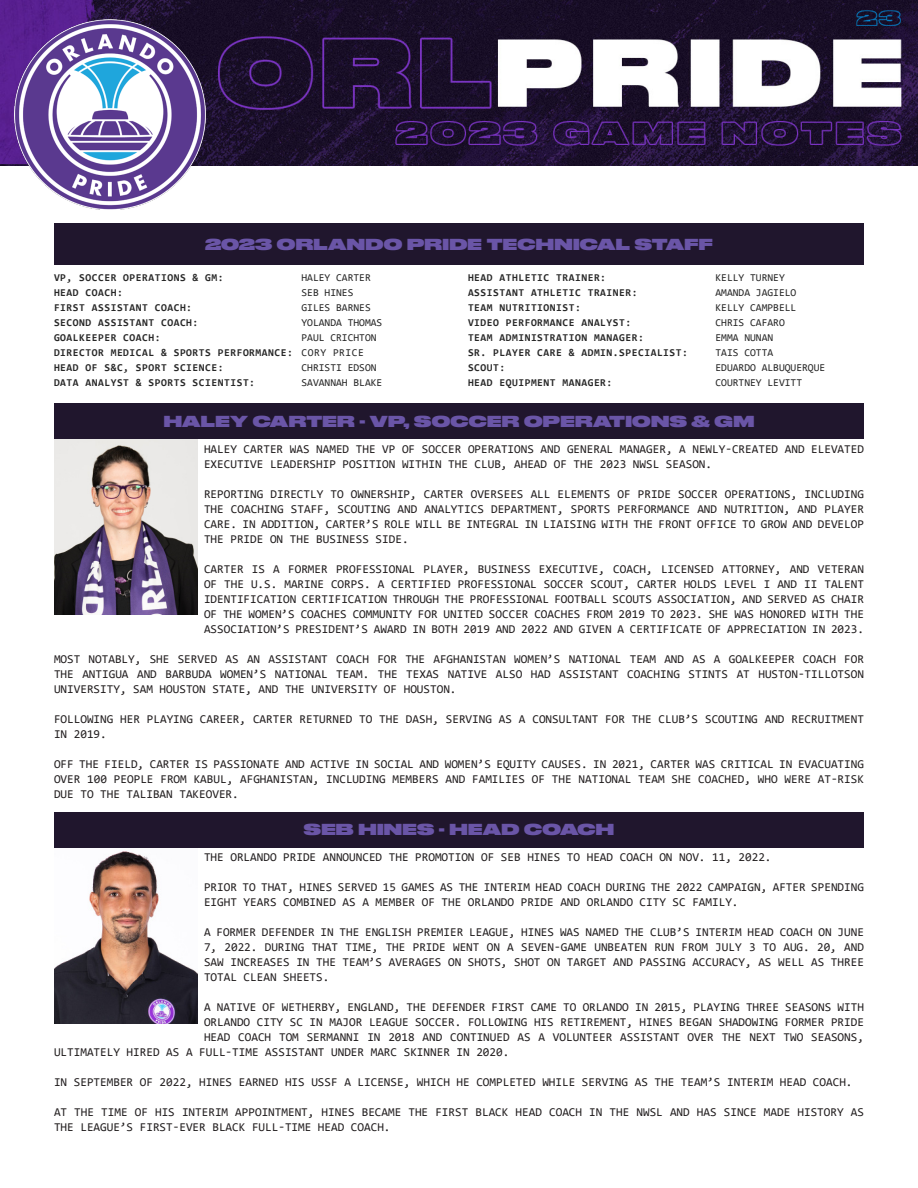
<style>
.page{position:relative;width:918px;height:1188px;background:#fff}
.page>*{position:absolute;margin:0;border:0;box-sizing:border-box;transform-origin:0 0}
.t1{font:15px "Druk Wide Super";letter-spacing:.02em;color:#6a55a7}
.t2{font:12px/15px "Consolas";color:#231f20;text-align:justify}
.t3{font:700 10.5px "Consolas";letter-spacing:.05em;color:#272727}
.t4{font:10.5px "Consolas";color:#272727}
.s1{font-weight:400}
</style>
<div class="page">
<img style="left:0;top:0;width:918px;height:165px">
<img style="left:15px;top:19px;width:190px;height:191px">
<div style="left:54px;top:223px;width:810px;height:42px;background:#20162d"></div>
<img style="left:54px;top:439px;width:144px;height:176px">
<div style="left:54px;top:403px;width:810px;height:36px;background:#20162d"></div>
<img style="left:54px;top:851px;width:144px;height:172px">
<div style="left:54px;top:812px;width:810px;height:36px;background:#20162d"></div>
<p class="t1" style="left:205px;top:231px;width:509px">2023 ORLANDO PRIDE TECHNICAL STAFF</p>
<p class="t3" style="left:54px;top:271px;width:171px">VP, SOCCER OPERATIONS &amp; GM:</p>
<p class="t4" style="left:302px;top:271px;width:71px">HALEY CARTER</p>
<p class="t3" style="left:54px;top:286px;width:70px">HEAD COACH:</p>
<p class="t4" style="left:302px;top:286px;width:53px">SEB HINES</p>
<p class="t3" style="left:54px;top:301px;width:140px">FIRST ASSISTANT COACH:</p>
<p class="t4" style="left:302px;top:301px;width:71px">GILES BARNES</p>
<p class="t3" style="left:54px;top:316px;width:146px">SECOND ASSISTANT COACH:</p>
<p class="t4" style="left:302px;top:316px;width:82px">YOLANDA THOMAS</p>
<p class="t3" style="left:54px;top:331px;width:108px">GOALKEEPER COACH:</p>
<p class="t4" style="left:302px;top:331px;width:77px">PAUL CRICHTON</p>
<p class="t3" style="left:54px;top:346px;width:311px">DIRECTOR MEDICAL &amp; SPORTS PERFORMANCE: <span class="s1">CORY PRICE</span></p>
<p class="t3" style="left:54px;top:361px;width:171px">HEAD OF S&amp;C, SPORT SCIENCE:</p>
<p class="t4" style="left:302px;top:361px;width:77px">CHRISTI EDSON</p>
<p class="t3" style="left:54px;top:376px;width:203px">DATA ANALYST &amp; SPORTS SCIENTIST:</p>
<p class="t4" style="left:302px;top:376px;width:82px">SAVANNAH BLAKE</p>
<p class="t3" style="left:468px;top:271px;width:140px">HEAD ATHLETIC TRAINER:</p>
<p class="t4" style="left:716px;top:271px;width:71px">KELLY TURNEY</p>
<p class="t3" style="left:468px;top:286px;width:171px">ASSISTANT ATHLETIC TRAINER:</p>
<p class="t4" style="left:716px;top:286px;width:82px">AMANDA JAGIELO</p>
<p class="t3" style="left:468px;top:301px;width:114px">TEAM NUTRITIONIST:</p>
<p class="t4" style="left:716px;top:301px;width:82px">KELLY CAMPBELL</p>
<p class="t3" style="left:468px;top:316px;width:165px">VIDEO PERFORMANCE ANALYST:</p>
<p class="t4" style="left:716px;top:316px;width:71px">CHRIS CAFARO</p>
<p class="t3" style="left:468px;top:331px;width:177px">TEAM ADMINISTRATION MANAGER:</p>
<p class="t4" style="left:716px;top:331px;width:59px">EMMA NUNAN</p>
<p class="t3" style="left:468px;top:346px;width:221px">SR. PLAYER CARE &amp; ADMIN.SPECIALIST:</p>
<p class="t4" style="left:715px;top:346px;width:59px">TAIS COTTA</p>
<p class="t3" style="left:468px;top:361px;width:39px">SCOUT:</p>
<p class="t4" style="left:716px;top:361px;width:111px">EDUARDO ALBUQUERQUE</p>
<p class="t3" style="left:468px;top:376px;width:146px">HEAD EQUIPMENT MANAGER:</p>
<p class="t4" style="left:716px;top:376px;width:88px">COURTNEY LEVITT</p>
<p class="t1" style="left:164px;top:409px;width:592px">HALEY CARTER - VP, SOCCER OPERATIONS &amp; GM</p>
<p class="t2" style="left:204px;top:441px;width:662px">HALEY CARTER WAS NAMED THE VP OF SOCCER OPERATIONS AND GENERAL MANAGER, A NEWLY-CREATED AND ELEVATED<br>EXECUTIVE LEADERSHIP POSITION WITHIN THE CLUB, AHEAD OF THE 2023 NWSL SEASON.</p>
<p class="t2" style="left:204px;top:486px;width:662px">REPORTING DIRECTLY TO OWNERSHIP, CARTER OVERSEES ALL ELEMENTS OF PRIDE SOCCER OPERATIONS, INCLUDING THE COACHING STAFF, SCOUTING AND ANALYTICS DEPARTMENT, SPORTS PERFORMANCE AND NUTRITION, AND PLAYER CARE. IN ADDITION, CARTER’S ROLE WILL BE INTEGRAL IN LIAISING WITH THE FRONT OFFICE TO GROW AND DEVELOP THE PRIDE ON THE BUSINESS SIDE.</p>
<p class="t2" style="left:204px;top:561px;width:662px">CARTER IS A FORMER PROFESSIONAL PLAYER, BUSINESS EXECUTIVE, COACH, LICENSED ATTORNEY, AND VETERAN OF THE U.S. MARINE CORPS. A CERTIFIED PROFESSIONAL SOCCER SCOUT, CARTER HOLDS LEVEL I AND II TALENT IDENTIFICATION CERTIFICATION THROUGH THE PROFESSIONAL FOOTBALL SCOUTS ASSOCIATION, AND SERVED AS CHAIR OF THE WOMEN’S COACHES COMMUNITY FOR UNITED SOCCER COACHES FROM 2019 TO 2023. SHE WAS HONORED WITH THE ASSOCIATION’S PRESIDENT’S AWARD IN BOTH 2019 AND 2022 AND GIVEN A CERTIFICATE OF APPRECIATION IN 2023.</p>
<p class="t2" style="left:54px;top:651px;width:812px">MOST NOTABLY, SHE SERVED AS AN ASSISTANT COACH FOR THE AFGHANISTAN WOMEN’S NATIONAL TEAM AND AS A GOALKEEPER COACH FOR THE ANTIGUA AND BARBUDA WOMEN’S NATIONAL TEAM. THE TEXAS NATIVE ALSO HAD ASSISTANT COACHING STINTS AT HUSTON-TILLOTSON UNIVERSITY, SAM HOUSTON STATE, AND THE UNIVERSITY OF HOUSTON.</p>
<p class="t2" style="left:54px;top:711px;width:812px">FOLLOWING HER PLAYING CAREER, CARTER RETURNED TO THE DASH, SERVING AS A CONSULTANT FOR THE CLUB’S SCOUTING AND RECRUITMENT<br>IN 2019.</p>
<p class="t2" style="left:54px;top:756px;width:812px">OFF THE FIELD, CARTER IS PASSIONATE AND ACTIVE IN SOCIAL AND WOMEN’S EQUITY CAUSES. IN 2021, CARTER WAS CRITICAL IN EVACUATING OVER 100 PEOPLE FROM KABUL, AFGHANISTAN, INCLUDING MEMBERS AND FAMILIES OF THE NATIONAL TEAM SHE COACHED, WHO WERE AT-RISK DUE TO THE TALIBAN TAKEOVER.</p>
<p class="t1" style="left:304px;top:817px;width:312px">SEB HINES - HEAD COACH</p>
<p class="t2" style="left:204px;top:850px;width:569px">THE ORLANDO PRIDE ANNOUNCED THE PROMOTION OF SEB HINES TO HEAD COACH ON NOV. 11, 2022.</p>
<p class="t2" style="left:204px;top:880px;width:662px">PRIOR TO THAT, HINES SERVED 15 GAMES AS THE INTERIM HEAD COACH DURING THE 2022 CAMPAIGN, AFTER SPENDING<br>EIGHT YEARS COMBINED AS A MEMBER OF THE ORLANDO PRIDE AND ORLANDO CITY SC FAMILY.</p>
<p class="t2" style="left:204px;top:925px;width:662px">A FORMER DEFENDER IN THE ENGLISH PREMIER LEAGUE, HINES WAS NAMED THE CLUB’S INTERIM HEAD COACH ON JUNE 7, 2022. DURING THAT TIME, THE PRIDE WENT ON A SEVEN-GAME UNBEATEN RUN FROM JULY 3 TO AUG. 20, AND SAW INCREASES IN THE TEAM’S AVERAGES ON SHOTS, SHOT ON TARGET AND PASSING ACCURACY, AS WELL AS THREE TOTAL CLEAN SHEETS.</p>
<p class="t2" style="left:204px;top:1000px;width:662px">A NATIVE OF WETHERBY, ENGLAND, THE DEFENDER FIRST CAME TO ORLANDO IN 2015, PLAYING THREE SEASONS WITH</p>
<p class="t2" style="left:204px;top:1015px;width:662px">ORLANDO CITY SC IN MAJOR LEAGUE SOCCER. FOLLOWING HIS RETIREMENT, HINES BEGAN SHADOWING FORMER PRIDE</p>
<p class="t2" style="left:204px;top:1030px;width:662px">HEAD COACH TOM SERMANNI IN 2018 AND CONTINUED AS A VOLUNTEER ASSISTANT OVER THE NEXT TWO SEASONS,</p>
<p class="t2" style="left:54px;top:1045px;width:457px">ULTIMATELY HIRED AS A FULL-TIME ASSISTANT UNDER MARC SKINNER IN 2020.</p>
<p class="t2" style="left:54px;top:1075px;width:800px">IN SEPTEMBER OF 2022, HINES EARNED HIS USSF A LICENSE, WHICH HE COMPLETED WHILE SERVING AS THE TEAM’S INTERIM HEAD COACH.</p>
<p class="t2" style="left:54px;top:1105px;width:812px">AT THE TIME OF HIS INTERIM APPOINTMENT, HINES BECAME THE FIRST BLACK HEAD COACH IN THE NWSL AND HAS SINCE MADE HISTORY AS<br>THE LEAGUE’S FIRST-EVER BLACK FULL-TIME HEAD COACH.</p>
</div>
